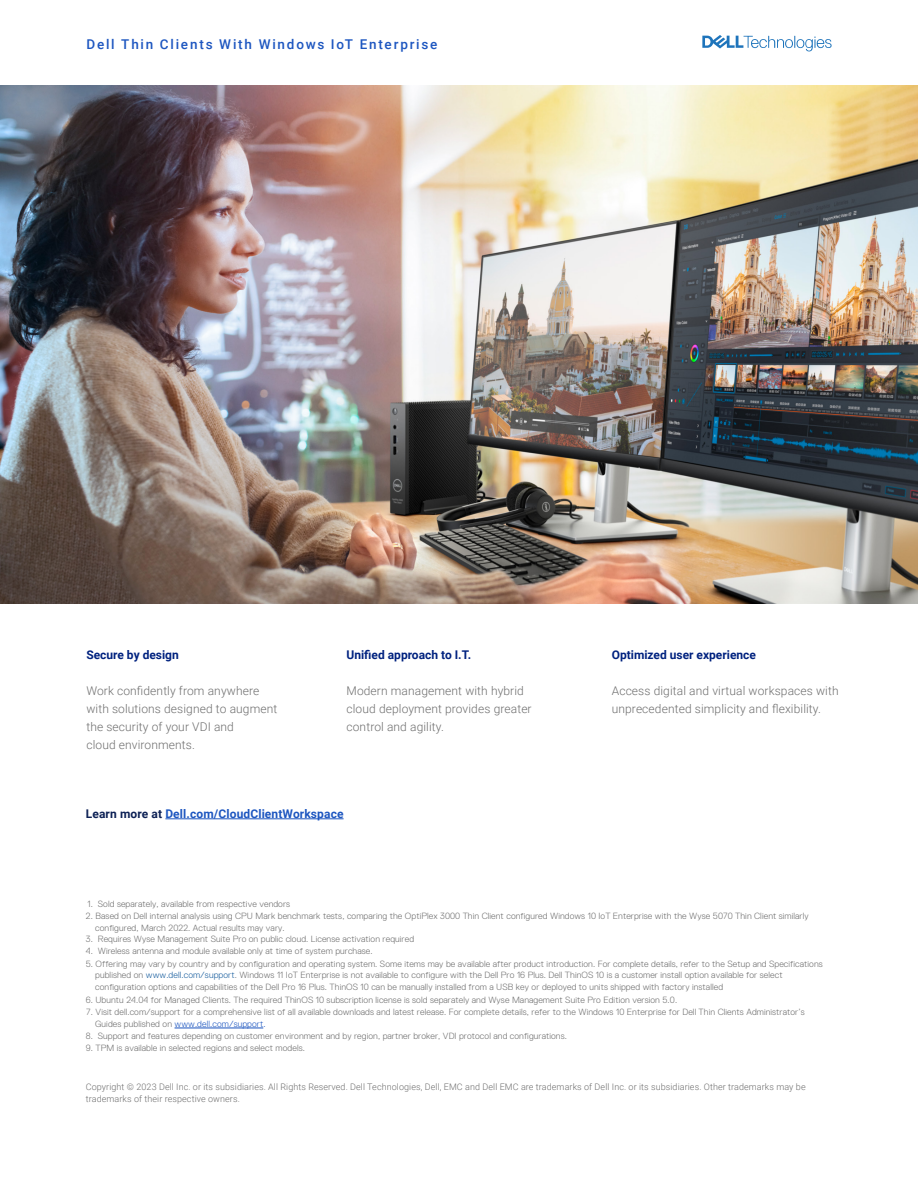
<style>
.page{position:relative;width:918px;height:1188px;background:#fff}
.page>*{position:absolute;margin:0;border:0;box-sizing:border-box;transform-origin:0 0}
.Dell_Thin_Clients_With_Windows_IoT_Enter{font:500 13.5px "Roboto";letter-spacing:.135em;color:#1d56c0}
.Paragraph_Style_3{font:300 12px/18px "Roboto";letter-spacing:.01em;color:#6e6e6e}
.Paragraph_Style_2{font:300 12px/18px "Roboto";letter-spacing:.01em;color:#6e6e6e}
.Paragraph_Style_4{font:700 12px "Roboto";letter-spacing:.01em;color:#1d56c0}
.Paragraph_Style_3-2{font:700 12px "Roboto";color:#00227f}
.Paragraph_Style_2-2{font:700 12px "Roboto";color:#00227f}
.Paragraph_Style_5{font:300 9px/11.9px "Dell Replica";letter-spacing:.01em;color:#6e6e6e}
.Paragraph_Style_6{font:300 9px/12px "Roboto";letter-spacing:.01em;color:#6e6e6e}
.s1{color:#0d2155}
.s2{color:#175d9e}
.s3{color:#1d56c0}
</style>
<div class="page">
<img style="left:0;top:86px;width:918px;height:518px">
<hr style="left:165px;top:819px;width:179px;height:1px;background:#1d56c0">
<svg style="left:702px;top:35px;width:130px;height:16px"></svg>
<hr style="left:175px;top:1028px;width:88px;height:1px;background:#1d56c0">
<p class="Dell_Thin_Clients_With_Windows_IoT_Enter" style="left:86px;top:35px;width:353px">Dell Thin Clients With Windows IoT Enterprise</p>
<p class="Paragraph_Style_3-2" style="left:86px;top:647px;width:94px">Secure by design</p>
<p class="Paragraph_Style_3" style="left:86px;top:682px;width:192px">Work confidently from anywhere with solutions designed to augment the security of your VDI and<br>cloud environments.</p>
<p class="Paragraph_Style_2-2" style="left:347px;top:647px;width:126px">Unified approach to I.T.</p>
<p class="Paragraph_Style_2" style="left:347px;top:682px;width:187px">Modern management with hybrid cloud deployment provides greater control and agility.</p>
<p class="Paragraph_Style_4" style="left:86px;top:805px;width:259px"><span class="s1">Learn more at</span> Dell.com/CloudClientWorkspace</p>
<p class="Paragraph_Style_3-2" style="left:612px;top:647px;width:146px">Optimized user experience</p>
<p class="Paragraph_Style_3" style="left:612px;top:682px;width:228px">Access digital and virtual workspaces with unprecedented simplicity and flexibility.</p>
<p class="Paragraph_Style_5" style="left:88px;top:898px;width:204px">1. Sold separately, available from respective vendors</p>
<p class="Paragraph_Style_5" style="left:95px;top:910px;width:715px;text-indent:-9px">2. Based on Dell internal analysis using CPU Mark benchmark tests, comparing the OptiPlex 3000 Thin Client configured Windows 10 IoT Enterprise with the Wyse 5070 Thin Client similarly configured, March 2022. Actual results may vary.</p>
<p class="Paragraph_Style_5" style="left:86px;top:934px;width:330px">3. Requires Wyse Management Suite Pro on public cloud. License activation required</p>
<p class="Paragraph_Style_5" style="left:86px;top:946px;width:288px">4. Wireless antenna and module available only at time of system purchase.</p>
<p class="Paragraph_Style_5" style="left:95px;top:957px;width:729px;text-indent:-10px">5. Offering may vary by country and by configuration and operating system. Some items may be available after product introduction. For complete details, refer to the Setup and Specifications published on <span class="s2">www.dell.com/support</span>. Windows 11 IoT Enterprise is not available to configure with the Dell Pro 16 Plus. Dell ThinOS 10 is a customer install option available for select configuration options and capabilities of the Dell Pro 16 Plus. ThinOS 10 can be manually installed from a USB key or deployed to units shipped with factory installed</p>
<p class="Paragraph_Style_5" style="left:86px;top:994px;width:593px">6. Ubuntu 24.04 for Managed Clients. The required ThinOS 10 subscription license is sold separately and Wyse Management Suite Pro Edition version 5.0.</p>
<p class="Paragraph_Style_5" style="left:95px;top:1006px;width:711px;text-indent:-9px">7. Visit dell.com/support for a comprehensive list of all available downloads and latest release. For complete details, refer to the Windows 10 Enterprise for Dell Thin Clients Administrator’s<br>Guides published on <span class="s3">www.dell.com/support.</span></p>
<p class="Paragraph_Style_5" style="left:86px;top:1030px;width:483px">8. Support and features depending on customer environment and by region, partner broker, VDI protocol and configurations.</p>
<p class="Paragraph_Style_5" style="left:86px;top:1042px;width:221px">9. TPM is available in selected regions and select models.</p>
<p class="Paragraph_Style_6" style="left:86px;top:1080px;width:721px">Copyright © 2023 Dell Inc. or its subsidiaries. All Rights Reserved. Dell Technologies, Dell, EMC and Dell EMC are trademarks of Dell Inc. or its subsidiaries. Other trademarks may be trademarks of their respective owners.</p>
</div>
